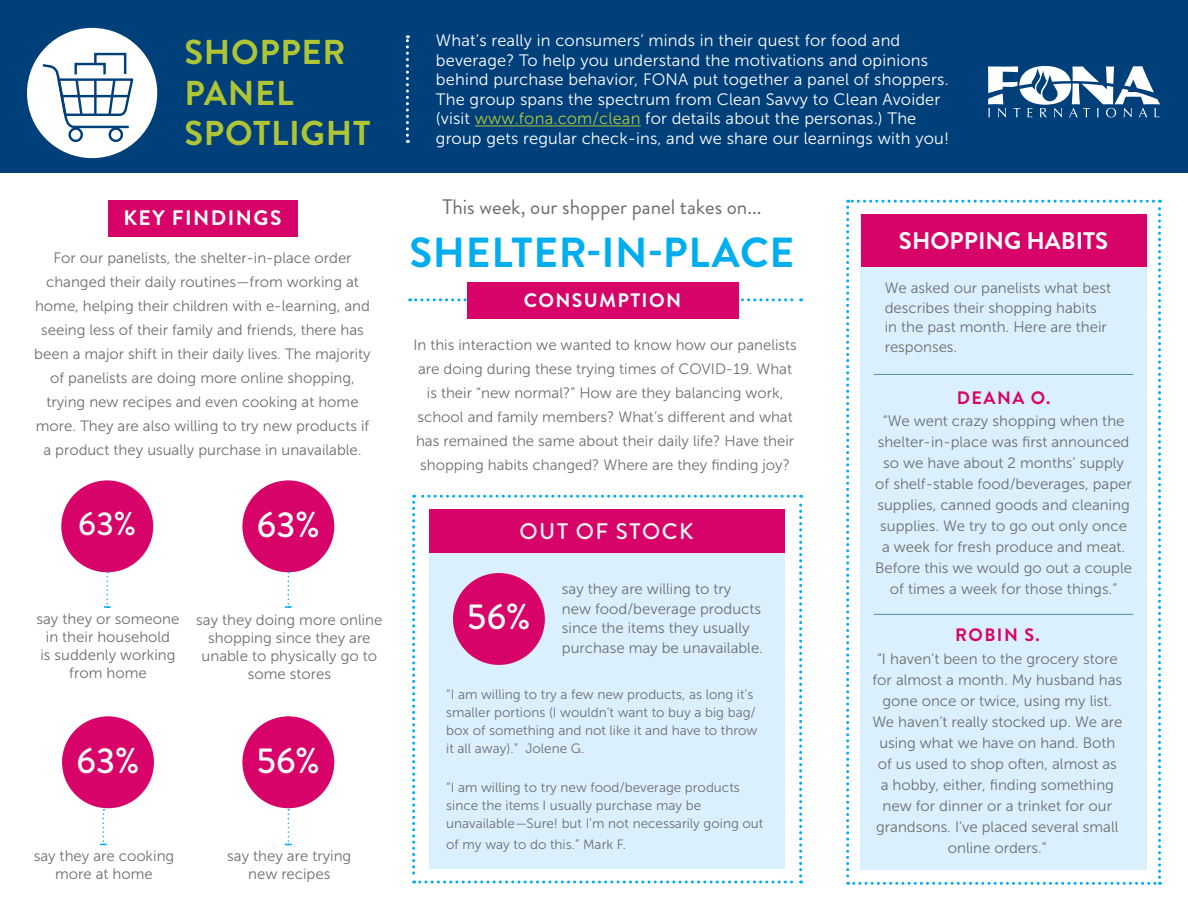
<style>
.page{position:relative;width:1188px;height:918px;background:#fff}
.page>*{position:absolute;margin:0;border:0;box-sizing:border-box;transform-origin:0 0}
.t1{font:700 42px "Brandon Grotesque";letter-spacing:.015em;color:#00aeef}
.t2{font:500 36px "Brandon Grotesque";letter-spacing:.01em;color:#fff}
.t3{font:700 34.5px/40.5px "Brandon Grotesque";letter-spacing:.02em;color:#b0c536}
.t4{font:500 33px "Brandon Grotesque";color:#fff}
.t5{font:700 24px "Brandon Grotesque";color:#fff}
.t6{font:500 22.5px "Brandon Grotesque";letter-spacing:.07em;color:#f3f3f1}
.t7{font:21px "Brandon Grotesque";color:#6d6e71}
.t8{font:700 21px "Brandon Grotesque";letter-spacing:.07em;color:#fff}
.t9{font:700 19.5px "Brandon Grotesque";letter-spacing:.07em;color:#fff}
.t10{font:700 18px "Brandon Grotesque";letter-spacing:.08em;color:#d70368}
.t11{font:16.5px/19.5px "Museo Sans 300";letter-spacing:.01em;color:#fff}
.t12{font:15px/21px "Museo Sans 300";color:#6d6e71;text-align:center}
.t13{font:13.5px/18px "Museo Sans 300";color:#6d6e71}
.s1{color:#b0c536}
</style>
<div class="page">
<div style="left:0;top:0;width:1188px;height:173px;background:#00407a"></div>
<hr style="left:475px;top:126px;width:166px;height:1px;background:#b0c536">
<div style="left:27px;top:28px;width:130px;height:130px;background:#fff;border-radius:50%"></div>
<svg style="left:40px;top:52px;width:95px;height:91px"></svg>
<svg style="left:406px;top:35px;width:3px;height:108px"></svg>
<div style="left:108px;top:200px;width:189px;height:37px;background:#d70368"></div>
<div style="left:61px;top:480px;width:92px;height:92px;background:#d70368;border-radius:50%"></div>
<svg style="left:104px;top:572px;width:7px;height:36px"></svg>
<div style="left:242px;top:480px;width:92px;height:92px;background:#d70368;border-radius:50%"></div>
<svg style="left:285px;top:572px;width:7px;height:36px"></svg>
<div style="left:62px;top:716px;width:92px;height:92px;background:#d70368;border-radius:50%"></div>
<svg style="left:100px;top:809px;width:7px;height:36px"></svg>
<div style="left:242px;top:716px;width:92px;height:92px;background:#d70368;border-radius:50%"></div>
<svg style="left:285px;top:809px;width:7px;height:36px"></svg>
<svg style="left:410px;top:298px;width:392px;height:3px"></svg>
<div style="left:467px;top:282px;width:272px;height:37px;background:#d70368"></div>
<svg style="left:412px;top:495px;width:390px;height:389px"></svg>
<div style="left:429px;top:509px;width:356px;height:360px;background:#daf1fd"></div>
<svg style="left:846px;top:200px;width:315px;height:685px"></svg>
<div style="left:861px;top:215px;width:286px;height:655px;background:#daf1fd"></div>
<div style="left:861px;top:215px;width:285px;height:52px;background:#d70368"></div>
<svg style="left:988px;top:66px;width:172px;height:51px"></svg>
<hr style="left:874px;top:374px;width:259px;height:1px;background:#548aa3">
<div style="left:453px;top:573px;width:92px;height:92px;background:#d70368;border-radius:50%"></div>
<hr style="left:874px;top:614px;width:259px;height:1px;background:#548aa3">
<div style="left:429px;top:509px;width:356px;height:43px;background:#d70368"></div>
<h3 class="t3" style="left:184px;top:32px;width:187px">SHOPPER<br>PANEL<br>SPOTLIGHT</h3>
<h3 class="t8" style="left:123px;top:203px;width:159px">KEY FINDINGS</h3>
<p class="t12" style="left:34px;top:246px;width:338px;line-height:24px">For our panelists, the shelter-in-place order changed their daily routines—from working at home, helping their children with e-learning, and seeing less of their family and friends, there has been a major shift in their daily lives. The majority of panelists are doing more online shopping, trying new recipes and even cooking at home more. They are also willing to try new products if a product they usually purchase in unavailable.</p>
<h3 class="t4" style="left:78px;top:501px;width:60px">63%</h3>
<h2 class="t2" style="left:257px;top:500px;width:65px">63%</h2>
<p class="t12" style="left:37px;top:610px;width:144px;line-height:18px">say they or someone in their household<br>is suddenly working from home</p>
<p class="t12" style="left:196px;top:611px;width:188px;line-height:18px">say they doing more online shopping since they are unable to physically go to some stores</p>
<h2 class="t2" style="left:76px;top:736px;width:65px">63%</h2>
<h2 class="t2" style="left:257px;top:736px;width:65px">56%</h2>
<p class="t12" style="left:34px;top:847px;width:142px;line-height:18px">say they are cooking more at home</p>
<p class="t12" style="left:227px;top:847px;width:126px;line-height:18px">say they are trying new recipes</p>
<p class="t11" style="left:436px;top:31px;width:515px">What’s really in consumers’ minds in their quest for food and beverage? To help you understand the motivations and opinions behind purchase behavior, FONA put together a panel of shoppers.<br>The group spans the spectrum from Clean Savvy to Clean Avoider (visit <span class="s1">www.fona.com/clean</span> for details about the personas.) The group gets regular check-ins, and we share our learnings with you!</p>
<h3 class="t7" style="left:443px;top:193px;width:320px">This week, our shopper panel takes on...</h3>
<h3 class="t5" style="left:899px;top:224px;width:211px">SHOPPING HABITS</h3>
<h1 class="t1" style="left:409px;top:223px;width:386px">SHELTER-IN-PLACE</h1>
<h3 class="t9" style="left:524px;top:286px;width:159px">CONSUMPTION</h3>
<p class="t12" style="left:885px;top:278px;width:228px;line-height:19.5px;text-align:left">We asked our panelists what best describes their shopping habits in the past month. Here are their responses.</p>
<p class="t12" style="left:413px;top:333px;width:385px;line-height:24px">In this interaction we wanted to know how our panelists are doing during these trying times of COVID-19. What is their “new normal?” How are they balancing work, school and family members? What’s different and what has remained the same about their daily life? Have their shopping habits changed? Where are they finding joy?</p>
<p class="t10" style="left:957px;top:385px;width:95px">DEANA O.</p>
<p class="t12" style="left:875px;top:411px;width:258px">“We went crazy shopping when the shelter-in-place was first announced so we have about 2 months’ supply of shelf-stable food/beverages, paper supplies, canned goods and cleaning supplies. We try to go out only once a week for fresh produce and meat.<br>Before this we would go out a couple of times a week for those things.”</p>
<h3 class="t6" style="left:520px;top:516px;width:175px">OUT OF STOCK</h3>
<p class="t12" style="left:562px;top:579px;width:203px;line-height:19.5px;text-align:left">say they are willing to try new food/beverage products since the items they usually purchase may be unavailable.</p>
<p class="t13" style="left:446px;top:686px;width:313px">“I am willing to try a few new products, as long it’s smaller portions (I wouldn’t want to buy a big bag/ box of something and not like it and have to throw it all away).” Jolene G.</p>
<p class="t13" style="left:446px;top:779px;width:319px">“I am willing to try new food/beverage products since the items I usually purchase may be unavailable—Sure! but I’m not necessarily going out</p>
<p class="t13" style="left:446px;top:836px;width:181px">of my way to do this.” Mark F.</p>
<h2 class="t2" style="left:467px;top:592px;width:65px">56%</h2>
<p class="t10" style="left:955px;top:622px;width:86px">ROBIN S.</p>
<p class="t12" style="left:872px;top:648px;width:252px">“I haven’t been to the grocery store for almost a month. My husband has gone once or twice, using my list.<br>We haven’t really stocked up. We are using what we have on hand. Both of us used to shop often, almost as a hobby, either, finding something new for dinner or a trinket for our grandsons. I’ve placed several small online orders.”</p>
</div>
